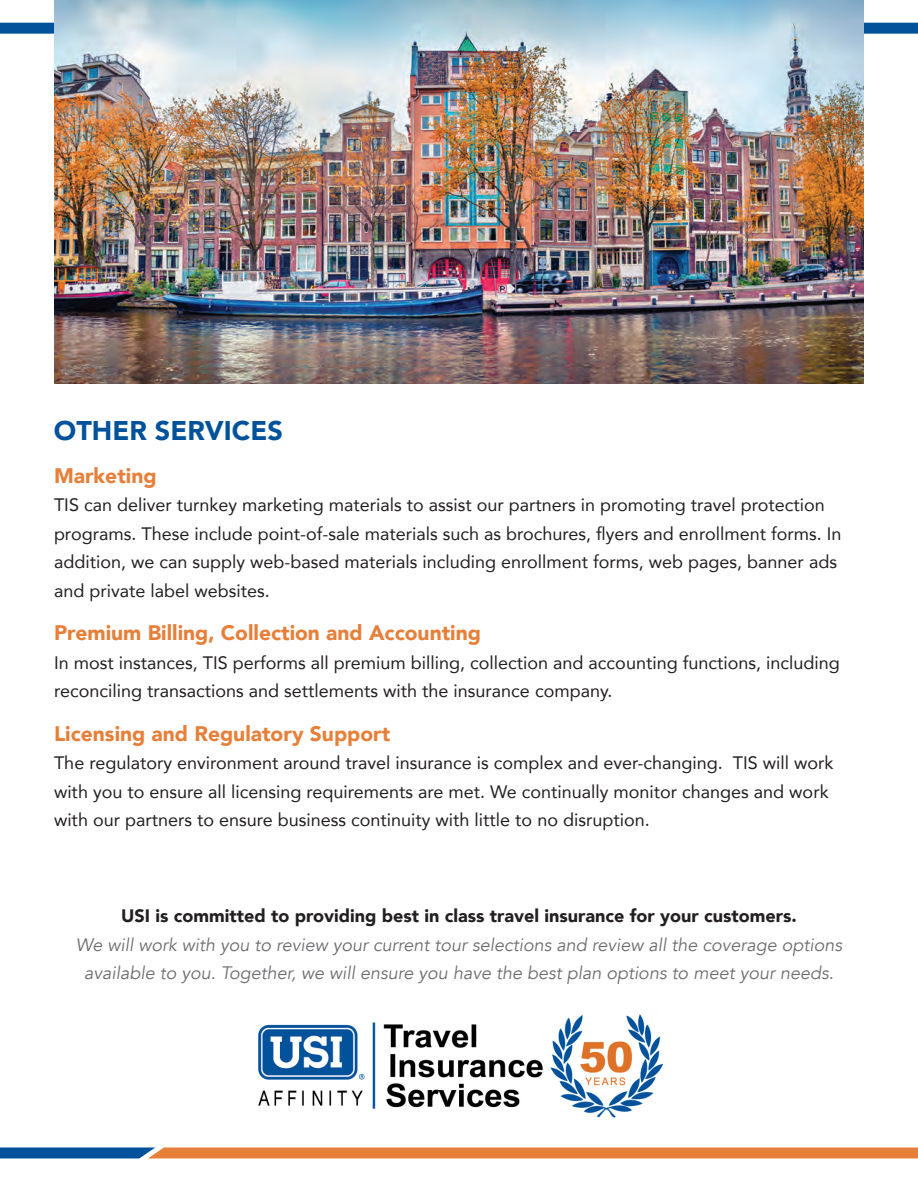
<style>
.page{position:relative;width:918px;height:1188px;background:#fff}
.page>*{position:absolute;margin:0;border:0;box-sizing:border-box;transform-origin:0 0}
.t1{font:900 27px "Avenir";color:#01529a}
.t2{font:900 21px "Avenir";color:#e67f39}
.t3{font:18px/28.5px "Avenir";color:#231f20}
.t4{font:italic 18px/28.5px "Avenir";color:#6c6d70;text-align:center}
.t5{font:900 18px "Avenir";color:#231f20}
</style>
<div class="page">
<svg style="left:0;top:1148px;width:918px;height:10px;background:#c1784a"></svg>
<svg style="left:0;top:23px;width:918px;height:11px"></svg>
<img style="left:54px;top:0;width:810px;height:383px">
<img style="left:258px;top:1015px;width:405px;height:102px">
<h1 class="t1" style="left:54px;top:408px;width:230px">OTHER SERVICES</h1>
<p class="t2" style="left:54px;top:457px;width:104px">Marketing</p>
<p class="t3" style="left:54px;top:490px;width:789px">TIS can deliver turnkey marketing materials to assist our partners in promoting travel protection programs. These include point-of-sale materials such as brochures, flyers and enrollment forms. In addition, we can supply web-based materials including enrollment forms, web pages, banner ads and private label websites.</p>
<p class="t2" style="left:54px;top:615px;width:429px">Premium Billing, Collection and Accounting</p>
<p class="t3" style="left:54px;top:648px;width:787px">In most instances, TIS performs all premium billing, collection and accounting functions, including reconciling transactions and settlements with the insurance company.</p>
<p class="t2" style="left:54px;top:715px;width:338px">Licensing and Regulatory Support</p>
<p class="t3" style="left:54px;top:748px;width:781px">The regulatory environment around travel insurance is complex and ever-changing. TIS will work with you to ensure all licensing requirements are met. We continually monitor changes and work with our partners to ensure business continuity with little to no disruption.</p>
<p class="t5" style="left:121px;top:900px;width:677px">USI is committed to providing best in class travel insurance for your customers.</p>
<p class="t4" style="left:76px;top:930px;width:768px">We will work with you to review your current tour selections and review all the coverage options available to you. Together, we will ensure you have the best plan options to meet your needs.</p>
</div>
